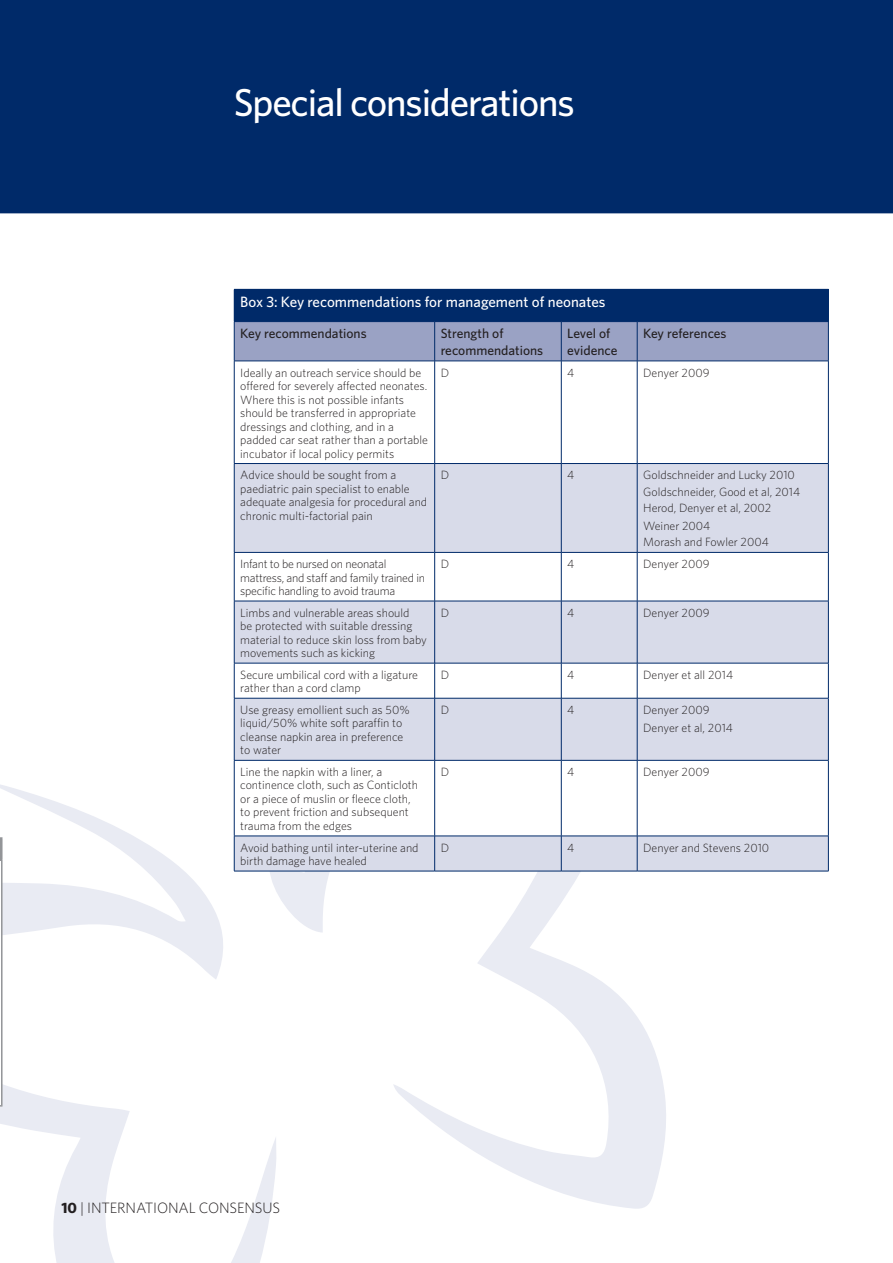
<style>
.page{position:relative;width:893px;height:1263px;background:#fff}
.page>*{position:absolute;margin:0;border:0;box-sizing:border-box;transform-origin:0 0}
.t1{font:500 39px "Whitney";letter-spacing:-.03em;color:#fff}
.t2{font:500 15px "Whitney";color:#fff}
.t3{font:300 15px "Whitney";letter-spacing:-.01em;color:#231f20}
.t4{font:500 13.5px/16.5px "Whitney";color:#231f20}
.t5{font:300 12px/13.5px "Whitney";color:#231f20}
.t6{font:300 12px/13.5px "Whitney";letter-spacing:-.02em;color:#231f20}
.s1{font-weight:700}
</style>
<div class="page">
<svg style="left:0;top:775px;width:271px;height:488px"></svg>
<svg style="left:261px;top:872px;width:405px;height:337px"></svg>
<div style="left:0;top:0;width:893px;height:213px;background:#002a69"></div>
<hr style="left:0;top:838px;width:2px;height:22px;background:#939598">
<hr style="left:0;top:860px;width:2px;height:246px;background:#fff">
<hr style="left:1px;top:839px;width:2px;height:20px;background:#939598">
<hr style="left:1px;top:861px;width:2px;height:244px;background:#939598">
<div style="left:234px;top:289px;width:594px;height:33px;background:#002a69"></div>
<div style="left:235px;top:322px;width:593px;height:39px;background:#9aa2c4"></div>
<svg style="left:235px;top:464px;width:593px;height:407px;fill:#d8dbe9"></svg>
<hr style="left:637px;top:289px;width:192px;height:1px;background:#002a69">
<hr style="left:828px;top:290px;width:1px;height:31px;background:#002a69">
<hr style="left:234px;top:322px;width:1px;height:39px;background:#002a69">
<hr style="left:434px;top:322px;width:1px;height:39px;background:#002a69">
<hr style="left:561px;top:322px;width:1px;height:39px;background:#002a69">
<hr style="left:637px;top:321px;width:192px;height:1px;background:#002a69">
<hr style="left:637px;top:322px;width:1px;height:39px;background:#002a69">
<hr style="left:828px;top:322px;width:1px;height:39px;background:#002a69">
<hr style="left:234px;top:361px;width:201px;height:1px;background:#002a69">
<hr style="left:234px;top:361px;width:1px;height:102px;background:#002a69">
<hr style="left:435px;top:361px;width:126px;height:1px;background:#002a69">
<hr style="left:434px;top:361px;width:1px;height:102px;background:#002a69">
<hr style="left:561px;top:361px;width:76px;height:1px;background:#002a69">
<hr style="left:561px;top:361px;width:1px;height:102px;background:#002a69">
<hr style="left:637px;top:361px;width:192px;height:1px;background:#002a69">
<hr style="left:637px;top:361px;width:1px;height:102px;background:#002a69">
<hr style="left:828px;top:361px;width:1px;height:102px;background:#002a69">
<hr style="left:234px;top:463px;width:201px;height:1px;background:#002a69">
<hr style="left:234px;top:464px;width:1px;height:88px;background:#002a69">
<hr style="left:435px;top:463px;width:126px;height:1px;background:#002a69">
<hr style="left:434px;top:464px;width:1px;height:88px;background:#002a69">
<hr style="left:561px;top:463px;width:76px;height:1px;background:#002a69">
<hr style="left:561px;top:464px;width:1px;height:88px;background:#002a69">
<hr style="left:637px;top:463px;width:192px;height:1px;background:#002a69">
<hr style="left:637px;top:464px;width:1px;height:88px;background:#002a69">
<hr style="left:828px;top:464px;width:1px;height:88px;background:#002a69">
<hr style="left:234px;top:552px;width:201px;height:1px;background:#002a69">
<hr style="left:234px;top:553px;width:1px;height:48px;background:#002a69">
<hr style="left:435px;top:552px;width:126px;height:1px;background:#002a69">
<hr style="left:434px;top:553px;width:1px;height:48px;background:#002a69">
<hr style="left:561px;top:552px;width:76px;height:1px;background:#002a69">
<hr style="left:561px;top:553px;width:1px;height:48px;background:#002a69">
<hr style="left:637px;top:552px;width:192px;height:1px;background:#002a69">
<hr style="left:637px;top:553px;width:1px;height:48px;background:#002a69">
<hr style="left:828px;top:553px;width:1px;height:48px;background:#002a69">
<hr style="left:234px;top:601px;width:201px;height:1px;background:#002a69">
<hr style="left:234px;top:601px;width:1px;height:62px;background:#002a69">
<hr style="left:435px;top:601px;width:126px;height:1px;background:#002a69">
<hr style="left:434px;top:601px;width:1px;height:62px;background:#002a69">
<hr style="left:561px;top:601px;width:76px;height:1px;background:#002a69">
<hr style="left:561px;top:601px;width:1px;height:62px;background:#002a69">
<hr style="left:637px;top:601px;width:192px;height:1px;background:#002a69">
<hr style="left:637px;top:601px;width:1px;height:62px;background:#002a69">
<hr style="left:828px;top:601px;width:1px;height:62px;background:#002a69">
<hr style="left:234px;top:663px;width:201px;height:1px;background:#002a69">
<hr style="left:234px;top:663px;width:1px;height:35px;background:#002a69">
<hr style="left:435px;top:663px;width:126px;height:1px;background:#002a69">
<hr style="left:434px;top:663px;width:1px;height:35px;background:#002a69">
<hr style="left:561px;top:663px;width:76px;height:1px;background:#002a69">
<hr style="left:561px;top:663px;width:1px;height:35px;background:#002a69">
<hr style="left:637px;top:663px;width:192px;height:1px;background:#002a69">
<hr style="left:637px;top:663px;width:1px;height:35px;background:#002a69">
<hr style="left:828px;top:663px;width:1px;height:35px;background:#002a69">
<hr style="left:234px;top:698px;width:201px;height:1px;background:#002a69">
<hr style="left:234px;top:698px;width:1px;height:62px;background:#002a69">
<hr style="left:435px;top:698px;width:126px;height:1px;background:#002a69">
<hr style="left:434px;top:698px;width:1px;height:62px;background:#002a69">
<hr style="left:561px;top:698px;width:76px;height:1px;background:#002a69">
<hr style="left:561px;top:698px;width:1px;height:62px;background:#002a69">
<hr style="left:637px;top:698px;width:192px;height:1px;background:#002a69">
<hr style="left:637px;top:698px;width:1px;height:62px;background:#002a69">
<hr style="left:828px;top:698px;width:1px;height:62px;background:#002a69">
<hr style="left:234px;top:760px;width:201px;height:1px;background:#002a69">
<hr style="left:234px;top:760px;width:1px;height:76px;background:#002a69">
<hr style="left:435px;top:760px;width:126px;height:1px;background:#002a69">
<hr style="left:434px;top:760px;width:1px;height:76px;background:#002a69">
<hr style="left:561px;top:760px;width:76px;height:1px;background:#002a69">
<hr style="left:561px;top:760px;width:1px;height:76px;background:#002a69">
<hr style="left:637px;top:760px;width:192px;height:1px;background:#002a69">
<hr style="left:637px;top:760px;width:1px;height:76px;background:#002a69">
<hr style="left:828px;top:760px;width:1px;height:76px;background:#002a69">
<hr style="left:234px;top:836px;width:201px;height:1px;background:#002a69">
<hr style="left:234px;top:836px;width:1px;height:35px;background:#002a69">
<hr style="left:435px;top:836px;width:126px;height:1px;background:#002a69">
<hr style="left:434px;top:836px;width:1px;height:35px;background:#002a69">
<hr style="left:561px;top:836px;width:76px;height:1px;background:#002a69">
<hr style="left:561px;top:836px;width:1px;height:35px;background:#002a69">
<hr style="left:637px;top:836px;width:192px;height:1px;background:#002a69">
<hr style="left:637px;top:836px;width:1px;height:35px;background:#002a69">
<hr style="left:828px;top:836px;width:1px;height:35px;background:#002a69">
<hr style="left:234px;top:871px;width:201px;height:1px;background:#002a69">
<hr style="left:435px;top:871px;width:126px;height:1px;background:#002a69">
<hr style="left:561px;top:871px;width:76px;height:1px;background:#002a69">
<hr style="left:637px;top:871px;width:192px;height:1px;background:#002a69">
<h1 class="t1" style="left:234px;top:74px;width:94px">Notes</h1>
<h1 class="t1" style="left:234px;top:79px;width:343px">Special considerations</h1>
<p class="t2" style="left:240px;top:293px;width:367px">Box 3: Key recommendations for management of neonates</p>
<p class="t4" style="left:240px;top:325px;width:128px">Key recommendations</p>
<p class="t4" style="left:441px;top:325px;width:104px">Strength of recommendations</p>
<p class="t4" style="left:567px;top:325px;width:52px">Level of evidence</p>
<p class="t4" style="left:643px;top:325px;width:85px">Key references</p>
<p class="t5" style="left:240px;top:365px;width:189px">Ideally an outreach service should be offered for severely affected neonates.<br>Where this is not possible infants should be transferred in appropriate dressings and clothing, and in a padded car seat rather than a portable incubator if local policy permits</p>
<p class="t5" style="left:441px;top:365px;width:10px">D</p>
<p class="t5" style="left:567px;top:365px;width:9px">4</p>
<p class="t5" style="left:643px;top:365px;width:68px">Denyer 2009</p>
<p class="t5" style="left:240px;top:468px;width:188px">Advice should be sought from a paediatric pain specialist to enable adequate analgesia for procedural and chronic multi-factorial pain</p>
<p class="t5" style="left:441px;top:468px;width:10px">D</p>
<p class="t5" style="left:567px;top:468px;width:9px">4</p>
<p class="t5" style="left:643px;top:466px;width:159px;line-height:16.5px">Goldschneider and Lucky 2010<br>Goldschneider, Good et al, 2014<br>Herod, Denyer et al, 2002</p>
<p class="t5" style="left:643px;top:517px;width:127px;line-height:16.5px">Weiner 2004<br>Morash and Fowler 2004</p>
<p class="t6" style="left:240px;top:557px;width:186px">Infant to be nursed on neonatal mattress, and staff and family trained in specific handling to avoid trauma</p>
<p class="t5" style="left:441px;top:557px;width:10px">D</p>
<p class="t5" style="left:567px;top:557px;width:9px">4</p>
<p class="t5" style="left:643px;top:557px;width:68px">Denyer 2009</p>
<p class="t5" style="left:240px;top:605px;width:188px">Limbs and vulnerable areas should<br>be protected with suitable dressing material to reduce skin loss from baby movements such as kicking</p>
<p class="t5" style="left:441px;top:605px;width:10px">D</p>
<p class="t5" style="left:567px;top:605px;width:9px">4</p>
<p class="t5" style="left:643px;top:605px;width:68px">Denyer 2009</p>
<p class="t5" style="left:240px;top:668px;width:179px">Secure umbilical cord with a ligature rather than a cord clamp</p>
<p class="t5" style="left:441px;top:668px;width:10px">D</p>
<p class="t5" style="left:567px;top:668px;width:9px">4</p>
<p class="t5" style="left:643px;top:668px;width:92px">Denyer et all 2014</p>
<p class="t5" style="left:240px;top:703px;width:171px">Use greasy emollient such as 50% liquid/50% white soft paraffin to cleanse napkin area in preference to water</p>
<p class="t5" style="left:441px;top:703px;width:10px">D</p>
<p class="t5" style="left:567px;top:703px;width:9px">4</p>
<p class="t5" style="left:643px;top:701px;width:91px;line-height:17.7px">Denyer 2009<br>Denyer et al, 2014</p>
<p class="t5" style="left:240px;top:765px;width:179px">Line the napkin with a liner, a continence cloth, such as Conticloth or a piece of muslin or fleece cloth, to prevent friction and subsequent trauma from the edges</p>
<p class="t5" style="left:441px;top:765px;width:10px">D</p>
<p class="t5" style="left:567px;top:765px;width:9px">4</p>
<p class="t5" style="left:643px;top:765px;width:68px">Denyer 2009</p>
<p class="t5" style="left:240px;top:840px;width:180px">Avoid bathing until inter-uterine and birth damage have healed</p>
<p class="t5" style="left:441px;top:840px;width:10px">D</p>
<p class="t5" style="left:567px;top:840px;width:9px">4</p>
<p class="t5" style="left:643px;top:840px;width:128px">Denyer and Stevens 2010</p>
<p class="t3" style="left:62px;top:1199px;width:220px"><span class="s1">10</span> | INTERNATIONAL CONSENSUS</p>
</div>
